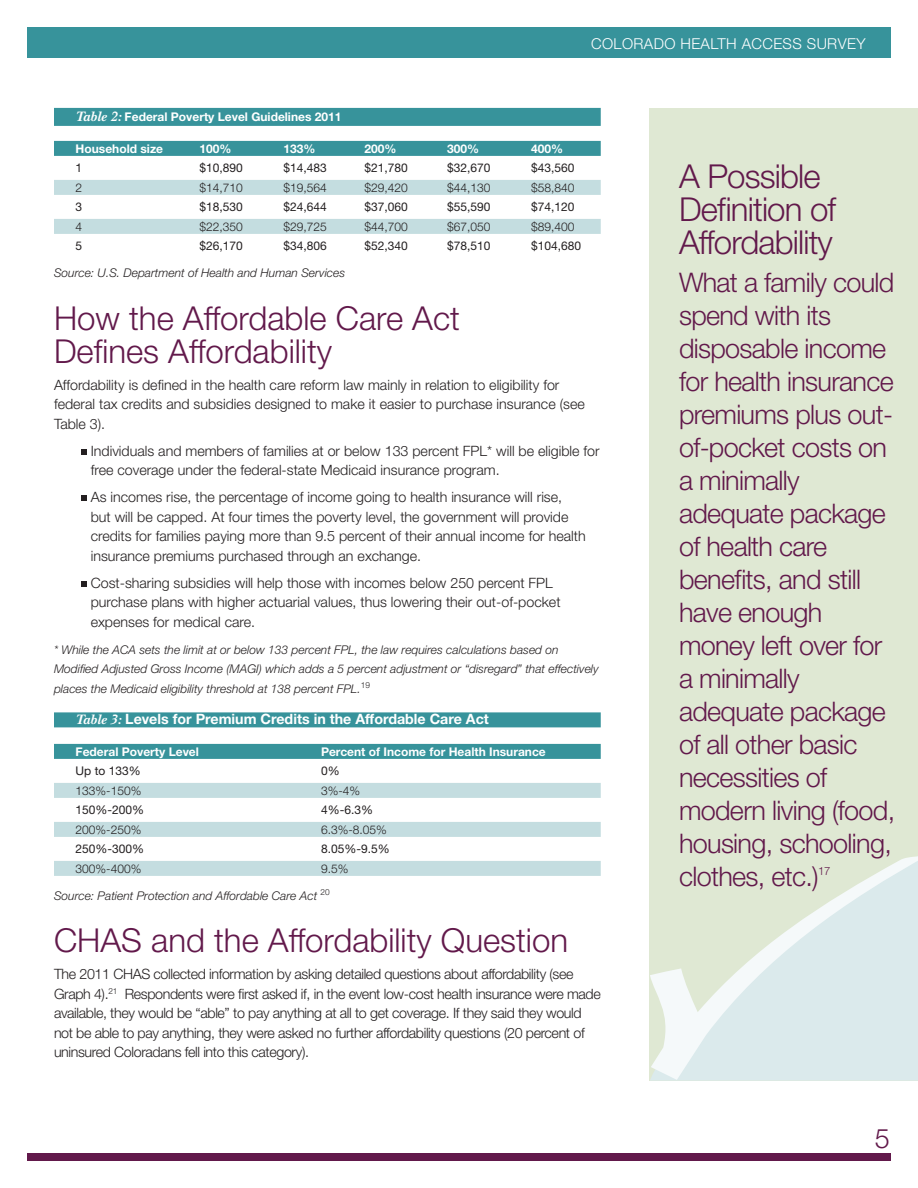
<style>
.page{position:relative;width:918px;height:1188px;background:#fff}
.page>*{position:absolute;margin:0;border:0;box-sizing:border-box;transform-origin:0 0}
.head_1{font:300 33px/33px "Helvetica Neue";color:#62194b}
.head_1-2{font:300 33px/33px "Helvetica Neue";letter-spacing:-.025em;color:#62194b}
.pullQuote{font:300 27px/33px "Helvetica Neue";letter-spacing:-.025em;color:#62194b}
.t1{font:300 15px "Helvetica Neue";letter-spacing:.025em;color:#fff}
.body_indent{font:300 14.25px/19.5px "Helvetica Neue";color:#231f20}
.body{font:300 14.25px/19.5px "Helvetica Neue";letter-spacing:-.025em;color:#231f20}
.body-2{font:300 14.25px/19.5px "Helvetica Neue";color:#231f20}
.table_head{font:700 14.25px "Helvetica Neue";color:#fff}
.t2{font:italic 300 12px/19.5px "Helvetica Neue";color:#231f20}
.table_no_color{font:12px "Helvetica Neue";color:#231f20}
.table_1_line{font:300 12px "Helvetica Neue";color:#231f20}
.table_head-2{font:700 12px "Helvetica Neue";color:#fff}
.CHART_HEADING{font:700 12px "Helvetica Neue";color:#fff}
.pullQuote-2{font:300 11.4px "Helvetica Neue";color:#62194b}
.s1{font-family:"New Baskerville";font-style:italic;font-size:14.25px}
.s2{font-family:"New Baskerville";font-style:italic}
</style>
<div class="page">
<div style="left:27px;top:1154px;width:864px;height:7px;background:#62194b"></div>
<div style="left:27px;top:27px;width:864px;height:30px;background:#37939b"></div>
<div style="left:54px;top:108px;width:547px;height:18px;background:#37939b"></div>
<div style="left:54px;top:141px;width:547px;height:15px;background:#37939b"></div>
<div style="left:54px;top:180px;width:547px;height:15px;background:#c4dde0"></div>
<div style="left:54px;top:219px;width:547px;height:15px;background:#c4dde0"></div>
<div style="left:54px;top:712px;width:547px;height:15px;background:#37939b"></div>
<div style="left:54px;top:744px;width:547px;height:15px;background:#37939b"></div>
<div style="left:54px;top:783px;width:547px;height:15px;background:#c4dde0"></div>
<div style="left:54px;top:822px;width:547px;height:15px;background:#c4dde0"></div>
<div style="left:54px;top:861px;width:547px;height:15px;background:#c4dde0"></div>
<svg style="left:81px;top:449px;width:6px;height:5px"></svg>
<svg style="left:81px;top:495px;width:6px;height:6px"></svg>
<svg style="left:81px;top:581px;width:6px;height:5px"></svg>
<div style="left:650px;top:108px;width:268px;height:973px;background:#dfe8d3"></div>
<svg style="left:650px;top:856px;width:268px;height:224px;fill:#dbeaec"></svg>
<p class="t1" style="left:591px;top:35px;width:276px">COLORADO HEALTH ACCESS SURVEY</p>
<p class="CHART_HEADING" style="left:76px;top:110px;width:267px"><span class="s1">Table 2:</span> Federal Poverty Level Guidelines 2011</p>
<p class="table_head-2" style="left:76px;top:141px;width:89px">Household size</p>
<p class="table_head-2" style="left:200px;top:141px;width:34px">100%</p>
<p class="table_head-2" style="left:284px;top:141px;width:34px">133%</p>
<p class="table_head-2" style="left:364px;top:141px;width:34px">200%</p>
<p class="table_head-2" style="left:447px;top:141px;width:34px">300%</p>
<p class="table_head-2" style="left:531px;top:141px;width:34px">400%</p>
<p class="table_no_color" style="left:76px;top:161px;width:8px">1</p>
<p class="table_no_color" style="left:200px;top:161px;width:45px">$10,890</p>
<p class="table_no_color" style="left:284px;top:161px;width:45px">$14,483</p>
<p class="table_no_color" style="left:364px;top:161px;width:45px">$21,780</p>
<p class="table_no_color" style="left:447px;top:161px;width:45px">$32,670</p>
<p class="table_no_color" style="left:531px;top:161px;width:45px">$43,560</p>
<p class="table_1_line" style="left:76px;top:180px;width:8px">2</p>
<p class="table_1_line" style="left:200px;top:180px;width:45px">$14,710</p>
<p class="table_1_line" style="left:284px;top:180px;width:45px">$19,564</p>
<p class="table_1_line" style="left:364px;top:180px;width:45px">$29,420</p>
<p class="table_1_line" style="left:447px;top:180px;width:45px">$44,130</p>
<p class="table_1_line" style="left:531px;top:180px;width:45px">$58,840</p>
<p class="table_no_color" style="left:76px;top:200px;width:8px">3</p>
<p class="table_no_color" style="left:200px;top:200px;width:45px">$18,530</p>
<p class="table_no_color" style="left:284px;top:200px;width:45px">$24,644</p>
<p class="table_no_color" style="left:364px;top:200px;width:45px">$37,060</p>
<p class="table_no_color" style="left:447px;top:200px;width:45px">$55,590</p>
<p class="table_no_color" style="left:531px;top:200px;width:45px">$74,120</p>
<p class="table_1_line" style="left:76px;top:219px;width:8px">4</p>
<p class="table_1_line" style="left:200px;top:219px;width:45px">$22,350</p>
<p class="table_1_line" style="left:284px;top:219px;width:45px">$29,725</p>
<p class="table_1_line" style="left:364px;top:219px;width:45px">$44,700</p>
<p class="table_1_line" style="left:447px;top:219px;width:45px">$67,050</p>
<p class="table_1_line" style="left:531px;top:219px;width:45px">$89,400</p>
<p class="table_no_color" style="left:76px;top:239px;width:8px">5</p>
<p class="table_no_color" style="left:200px;top:239px;width:45px">$26,170</p>
<p class="table_no_color" style="left:284px;top:239px;width:45px">$34,806</p>
<p class="table_no_color" style="left:364px;top:239px;width:45px">$52,340</p>
<p class="table_no_color" style="left:447px;top:239px;width:45px">$78,510</p>
<p class="table_no_color" style="left:531px;top:239px;width:52px">$104,680</p>
<p class="t2" style="left:54px;top:263px;width:293px">Source: U.S. Department of Health and Human Services</p>
<p class="head_1" style="left:54px;top:301px;width:407px">How the Affordable Care Act<br>Defines Affordability</p>
<p class="body-2" style="left:54px;top:375px;width:532px">Affordability is defined in the health care reform law mainly in relation to eligibility for federal tax credits and subsidies designed to make it easier to purchase insurance (see<br>Table 3).</p>
<p class="body_indent" style="left:91px;top:441px;width:510px">Individuals and members of families at or below 133 percent FPL* will be eligible for free coverage under the federal-state Medicaid insurance program.</p>
<p class="body_indent" style="left:91px;top:487px;width:496px">As incomes rise, the percentage of income going to health insurance will rise, but will be capped. At four times the poverty level, the government will provide credits for families paying more than 9.5 percent of their annual income for health insurance premiums purchased through an exchange.</p>
<p class="body_indent" style="left:91px;top:573px;width:471px">Cost-sharing subsidies will help those with incomes below 250 percent FPL purchase plans with higher actuarial values, thus lowering their out-of-pocket expenses for medical care.</p>
<p class="t2" style="left:54px;top:640px;width:546px">* While the ACA sets the limit at or below 133 percent FPL, the law requires calculations based on<br>Modified Adjusted Gross Income (MAGI) which adds a 5 percent adjustment or “disregard” that effectively places the Medicaid eligibility threshold at 138 percent FPL.<sup>19</sup></p>
<p class="table_head" style="left:76px;top:711px;width:415px"><span class="s2">Table 3:</span> Levels for Premium Credits in the Affordable Care Act</p>
<p class="table_head-2" style="left:76px;top:744px;width:125px">Federal Poverty Level</p>
<p class="table_head-2" style="left:321px;top:744px;width:226px">Percent of Income for Health Insurance</p>
<p class="table_no_color" style="left:76px;top:764px;width:67px">Up to 133%</p>
<p class="table_no_color" style="left:321px;top:764px;width:20px">0%</p>
<p class="table_1_line" style="left:76px;top:783px;width:67px">133%-150%</p>
<p class="table_1_line" style="left:321px;top:783px;width:41px">3%-4%</p>
<p class="table_no_color" style="left:76px;top:803px;width:70px">150%-200%</p>
<p class="table_no_color" style="left:321px;top:803px;width:54px">4%-6.3%</p>
<p class="table_1_line" style="left:76px;top:822px;width:67px">200%-250%</p>
<p class="table_1_line" style="left:321px;top:822px;width:67px">6.3%-8.05%</p>
<p class="table_no_color" style="left:76px;top:842px;width:70px">250%-300%</p>
<p class="table_no_color" style="left:321px;top:842px;width:70px">8.05%-9.5%</p>
<p class="table_1_line" style="left:76px;top:861px;width:67px">300%-400%</p>
<p class="table_1_line" style="left:321px;top:861px;width:29px">9.5%</p>
<p class="t2" style="left:54px;top:886px;width:277px">Source: Patient Protection and Affordable Care Act <sup>20</sup></p>
<p class="head_1" style="left:54px;top:923px;width:516px">CHAS and the Affordability Question</p>
<p class="body" style="left:54px;top:964px;width:548px">The 2011 CHAS collected information by asking detailed questions about affordability (see Graph 4).<sup>21</sup> Respondents were first asked if, in the event low-cost health insurance were made available, they would be “able” to pay anything at all to get coverage. If they said they would not be able to pay anything, they were asked no further affordability questions (20 percent of uninsured Coloradans fell into this category).</p>
<p class="head_1-2" style="left:679px;top:159px;width:159px">A Possible<br>Definition of<br>Affordability</p>
<p class="pullQuote" style="left:679px;top:265px;width:218px">What a family could spend with its disposable income for health insurance premiums plus out&shy;of-pocket costs on a minimally adequate package of health care benefits, and still have enough money left over for a minimally adequate package of all other basic necessities of modern living (food, housing, schooling, clothes, etc.)</p>
<p class="pullQuote-2" style="left:818px;top:864px;width:14px">17</p>
<h2 class="pullQuote" style="left:875px;top:1121px;width:17px">5</h2>
</div>
